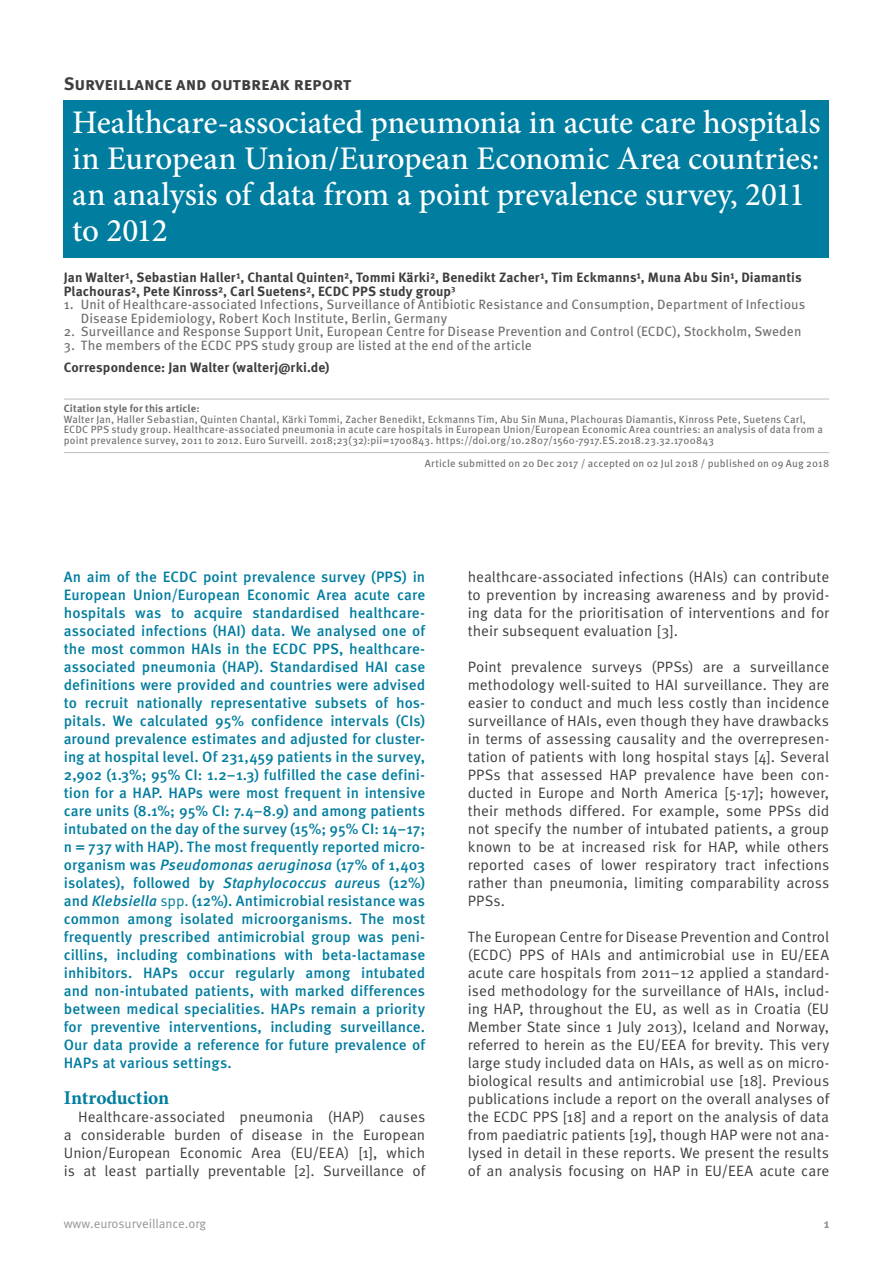
<style>
.page{position:relative;width:893px;height:1263px;background:#fff}
.page>*{position:absolute;margin:0;border:0;box-sizing:border-box;transform-origin:0 0}
.t1{font:500 33px/36px "Minion Pro";letter-spacing:-.005em;color:#fff}
.t2{font:700 19.5px "Minion Pro";letter-spacing:-.005em;color:#007d9f}
.t3{font:700 18px "Meta Pro";color:#3e3e3f}
.t4{font:15px/18px "Meta Pro";color:#3e3e3f;text-align:justify}
.t5{font:500 15px/18px "Meta Pro";letter-spacing:.005em;color:#007d9f;text-align:justify}
.t6{font:13.5px/13.5px "Meta Pro";letter-spacing:.005em;color:#6c6d70}
.t7{font:700 13.5px/13.5px "Meta Pro";letter-spacing:.005em;color:#3e3e3f}
.t8{font:12.75px "Meta Pro";color:#939598}
.t9{font:700 12.75px "Meta Pro";color:#939598}
.t10{font:10.5px/10.5px "Meta Pro";letter-spacing:.015em;color:#6c6d70}
.t11{font:700 10.5px "Meta Pro";letter-spacing:.015em;color:#6c6d70}
.s1{font-style:italic}
.s2{font-weight:400}
</style>
<div class="page">
<hr style="left:64px;top:399px;width:765px;height:1px;background:#bcbdc0">
<hr style="left:64px;top:452px;width:765px;height:1px;background:#bcbdc0">
<div style="left:64px;top:100px;width:765px;height:158px;background:#007d9f"></div>
<p class="t3" style="left:64px;top:72px;width:289px">Surveillance and outbreak report</p>
<h1 class="t1" style="left:72px;top:104px;width:750px">Healthcare-associated pneumonia in acute care hospitals in European Union/European Economic Area countries: an analysis of data from a point prevalence survey, 2011 to 2012</h1>
<p class="t7" style="left:64px;top:271px;width:739px">Jan Walter¹, Sebastian Haller¹, Chantal Quinten², Tommi Kärki², Benedikt Zacher¹, Tim Eckmanns¹, Muna Abu Sin¹, Diamantis<br>Plachouras², Pete Kinross², Carl Suetens², ECDC PPS study group<sup>3</sup></p>
<p class="t6" style="left:81px;top:298px;width:726px;text-indent:-17px">1. Unit of Healthcare-associated Infections, Surveillance of Antibiotic Resistance and Consumption, Department of Infectious<br>Disease Epidemiology, Robert Koch Institute, Berlin, Germany</p>
<p class="t6" style="left:64px;top:325px;width:739px">2. Surveillance and Response Support Unit, European Centre for Disease Prevention and Control (ECDC), Stockholm, Sweden</p>
<p class="t6" style="left:64px;top:339px;width:470px">3. The members of the ECDC PPS study group are listed at the end of the article</p>
<p class="t7" style="left:64px;top:361px;width:267px">Correspondence: Jan Walter (walterj@rki.de)</p>
<p class="t11" style="left:64px;top:402px;width:137px">Citation style for this article:</p>
<p class="t10" style="left:64px;top:414px;width:761px">Walter Jan, Haller Sebastian, Quinten Chantal, Kärki Tommi, Zacher Benedikt, Eckmanns Tim, Abu Sin Muna, Plachouras Diamantis, Kinross Pete, Suetens Carl,<br>ECDC PPS study group. Healthcare-associated pneumonia in acute care hospitals in European Union/European Economic Area countries: an analysis of data from a point prevalence survey, 2011 to 2012. Euro Surveill. 2018;23(32):pii=1700843. https://doi.org/10.2807/1560-7917.ES.2018.23.32.1700843</p>
<p class="t10" style="left:425px;top:458px;width:406px">Article submitted on 20 Dec 2017 / accepted on 02 Jul 2018 / published on 09 Aug 2018</p>
<p class="t5" style="left:64px;top:568px;width:363px">An aim of the ECDC point prevalence survey (PPS) in European Union/European Economic Area acute care hospitals was to acquire standardised healthcare&shy;associated infections (HAI) data. We analysed one of the most common HAIs in the ECDC PPS, healthcare&shy;associated pneumonia (HAP). Standardised HAI case definitions were provided and countries were advised to recruit nationally representative subsets of hos&shy;pitals. We calculated 95% confidence intervals (CIs) around prevalence estimates and adjusted for cluster&shy;ing at hospital level. Of 231,459 patients in the survey, 2,902 (1.3%; 95% CI: 1.2–1.3) fulfilled the case defini&shy;tion for a HAP. HAPs were most frequent in intensive care units (8.1%; 95% CI: 7.4–8.9) and among patients intubated on the day of the survey (15%; 95% CI: 14–17; n = 737 with HAP). The most frequently reported micro&shy;organism was <span class="s1">Pseudomonas aeruginosa</span> (17% of 1,403 isolates), followed by <span class="s1">Staphylococcus aure</span>us (12%) and <span class="s1">Klebsiella</span> <span class="s2">spp.</span> (12%). Antimicrobial resistance was common among isolated microorganisms. The most frequently prescribed antimicrobial group was peni&shy;cillins, including combinations with beta-lactamase inhibitors. HAPs occur regularly among intubated and non-intubated patients, with marked differences between medical specialities. HAPs remain a priority for preventive interventions, including surveillance.<br>Our data provide a reference for future prevalence of HAPs at various settings.</p>
<h2 class="t2" style="left:64px;top:1084px;width:107px">Introduction</h2>
<p class="t4" style="left:64px;top:1108px;width:363px;text-indent:14px">Healthcare-associated pneumonia (HAP) causes a considerable burden of disease in the European Union/European Economic Area (EU/EEA) [1], which is at least partially preventable [2]. Surveillance of</p>
<p class="t4" style="left:468px;top:568px;width:363px">healthcare-associated infections (HAIs) can contribute to prevention by increasing awareness and by provid&shy;ing data for the prioritisation of interventions and for their subsequent evaluation [3].</p>
<p class="t4" style="left:468px;top:658px;width:363px">Point prevalence surveys (PPSs) are a surveillance methodology well-suited to HAI surveillance. They are easier to conduct and much less costly than incidence surveillance of HAIs, even though they have drawbacks in terms of assessing causality and the overrepresen&shy;tation of patients with long hospital stays [4]. Several PPSs that assessed HAP prevalence have been con&shy;ducted in Europe and North America [5-17]; however, their methods differed. For example, some PPSs did not specify the number of intubated patients, a group known to be at increased risk for HAP, while others reported cases of lower respiratory tract infections rather than pneumonia, limiting comparability across PPSs.</p>
<p class="t4" style="left:468px;top:928px;width:363px">The European Centre for Disease Prevention and Control (ECDC) PPS of HAIs and antimicrobial use in EU/EEA acute care hospitals from 2011–12 applied a standard&shy;ised methodology for the surveillance of HAIs, includ&shy;ing HAP, throughout the EU, as well as in Croatia (EU Member State since 1 July 2013), Iceland and Norway, referred to herein as the EU/EEA for brevity. This very large study included data on HAIs, as well as on micro&shy;biological results and antimicrobial use [18]. Previous publications include a report on the overall analyses of the ECDC PPS [18] and a report on the analysis of data from paediatric patients [19], though HAP were not ana&shy;lysed in detail in these reports. We present the results of an analysis focusing on HAP in EU/EEA acute care</p>
<p class="t8" style="left:64px;top:1215px;width:144px">www.eurosurveillance.org</p>
<p class="t9" style="left:824px;top:1215px;width:7px">1</p>
</div>
